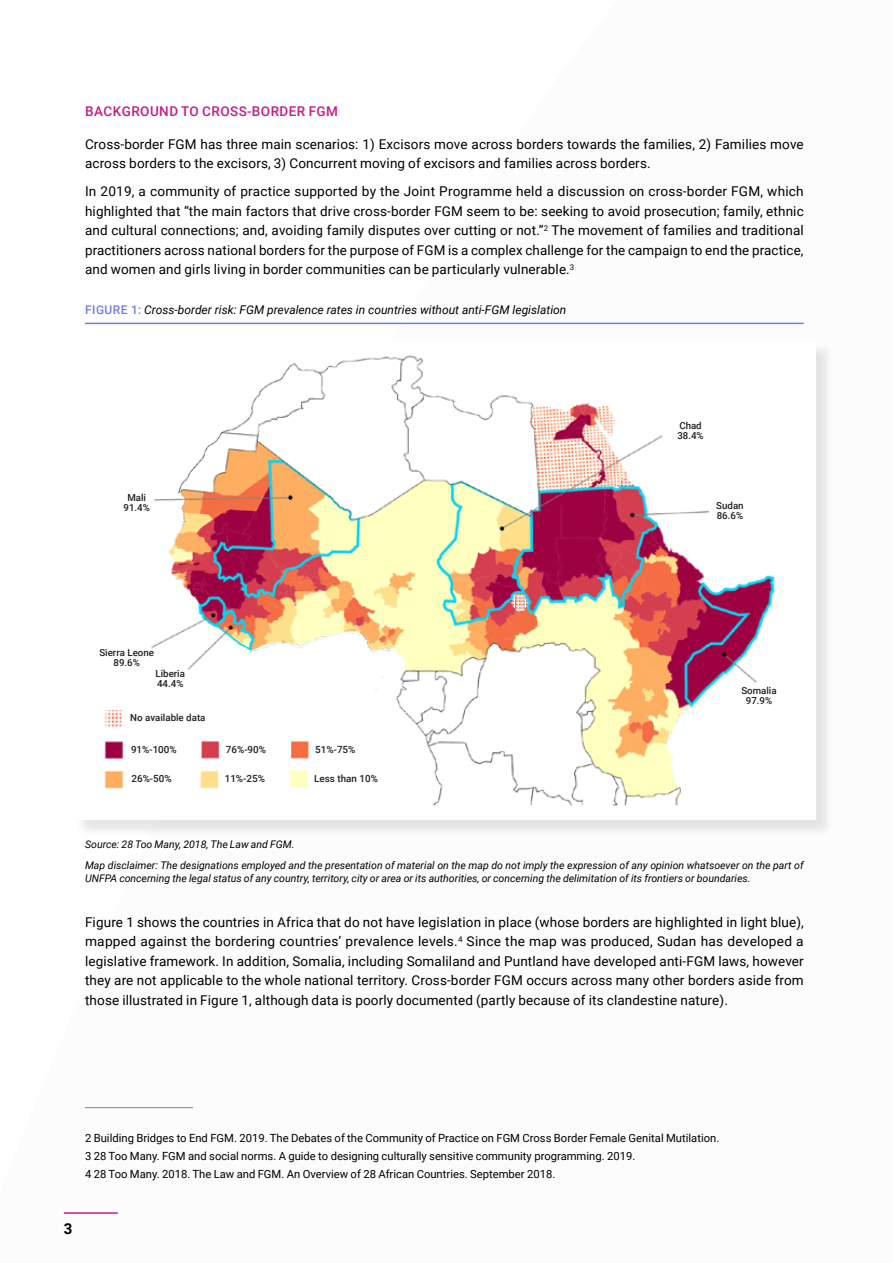
<style>
.page{position:relative;width:893px;height:1263px;background:#fff}
.page>*{position:absolute;margin:0;border:0;box-sizing:border-box;transform-origin:0 0}
.t1{font:700 15px "Roboto";color:#000}
.t2{font:13.5px/19.5px "Roboto";letter-spacing:.01em;color:#000;text-align:justify}
.t3{font:500 13.5px "Roboto";letter-spacing:.035em;color:#c61a89}
.t4{font:italic 12px "Roboto";color:#000}
.t5{font:11.25px/17.7px "Roboto";color:#000}
.t6{font:italic 10.5px/21.1px "Roboto";color:#000}
.t7{font:500 9.9px "Roboto";color:#231f20}
.t8{font:500 9.75px/9.9px "Roboto";color:#231f20;text-align:center}
.s1{font-weight:500;font-style:normal;color:#6e7de5}
</style>
<div class="page">
<hr style="left:64px;top:1212px;width:54px;height:2px;background:#c61a89">
<div style="left:75px;top:342px;width:759px;height:496px;background:#000;opacity:.1"></div>
<div style="left:73px;top:340px;width:743px;height:479px;background:#fff"></div>
<hr style="left:85px;top:323px;width:719px;height:1px;background:#6e7de5">
<hr style="left:85px;top:1107px;width:108px;height:1px;background:#808285">
<img style="left:104px;top:355px;width:671px;height:451px">
<div style="left:115px;top:492px;width:37px;height:27px;background:#fff"></div>
<div style="left:130px;top:740px;width:65px;height:15px;background:#fff"></div>
<div style="left:130px;top:706px;width:95px;height:24px;background:#fff"></div>
<div style="left:313px;top:768px;width:80px;height:16px;background:#fff"></div>
<div style="left:314px;top:740px;width:65px;height:15px;background:#fff"></div>
<div style="left:224px;top:768px;width:65px;height:16px;background:#fff"></div>
<div style="left:225px;top:740px;width:65px;height:15px;background:#fff"></div>
<div style="left:131px;top:768px;width:65px;height:16px;background:#fff"></div>
<div style="left:737px;top:684px;width:44px;height:24px;background:#fff"></div>
<div style="left:93px;top:650px;width:66px;height:24px;background:#fff"></div>
<div style="left:150px;top:667px;width:36px;height:24px;background:#fff"></div>
<div style="left:670px;top:419px;width:36px;height:24px;background:#fff"></div>
<div style="left:710px;top:499px;width:35px;height:24px;background:#fff"></div>
<p class="t3" style="left:85px;top:102px;width:254px">BACKGROUND TO CROSS-BORDER FGM</p>
<p class="t2" style="left:85px;top:134px;width:720px">Cross-border FGM has three main scenarios: 1) Excisors move across borders towards the families, 2) Families move across borders to the excisors, 3) Concurrent moving of excisors and families across borders.</p>
<p class="t2" style="left:85px;top:181px;width:720px">In 2019, a community of practice supported by the Joint Programme held a discussion on cross-border FGM, which highlighted that “the main factors that drive cross-border FGM seem to be: seeking to avoid prosecution; family, ethnic and cultural connections; and, avoiding family disputes over cutting or not.”<sup>2</sup> The movement of families and traditional practitioners across national borders for the purpose of FGM is a complex challenge for the campaign to end the practice, and women and girls living in border communities can be particularly vulnerable.<sup>3</sup></p>
<p class="t4" style="left:85px;top:301px;width:483px"><span class="s1">FIGURE 1:</span> Cross-border risk: FGM prevalence rates in countries without anti-FGM legislation</p>
<p class="t8" style="left:123px;top:492px;width:28px">Mali<br>91.4%</p>
<p class="t8" style="left:677px;top:420px;width:28px;text-align:left">Chad<br>38.4%</p>
<p class="t8" style="left:716px;top:500px;width:29px;text-align:left">Sudan<br>86.6%</p>
<p class="t8" style="left:99px;top:647px;width:56px">Sierra Leone<br>89.6%</p>
<p class="t8" style="left:155px;top:668px;width:31px;text-align:left">Liberia<br>44.4%</p>
<p class="t8" style="left:130px;top:712px;width:77px">No available data</p>
<p class="t7" style="left:131px;top:743px;width:47px">91%-100%</p>
<p class="t7" style="left:131px;top:771px;width:42px">26%-50%</p>
<p class="t7" style="left:226px;top:743px;width:42px">76%-90%</p>
<p class="t7" style="left:225px;top:771px;width:42px">11%-25%</p>
<p class="t7" style="left:315px;top:743px;width:42px">51%-75%</p>
<p class="t7" style="left:314px;top:771px;width:65px">Less than 10%</p>
<p class="t8" style="left:741px;top:685px;width:37px">Somalia<br>97.9%</p>
<p class="t6" style="left:85px;top:833px;width:720px">Source: 28 Too Many, 2018, The Law and FGM.<br>Map disclaimer: The designations employed and the presentation of material on the map do not imply the expression of any opinion whatsoever on the part of</p>
<p class="t6" style="left:85px;top:867px;width:667px">UNFPA concerning the legal status of any country, territory, city or area or its authorities, or concerning the delimitation of its frontiers or boundaries.</p>
<p class="t2" style="left:85px;top:912px;width:720px">Figure 1 shows the countries in Africa that do not have legislation in place (whose borders are highlighted in light blue), mapped against the bordering countries’ prevalence levels.<sup>4</sup> Since the map was produced, Sudan has developed a legislative framework. In addition, Somalia, including Somaliland and Puntland have developed anti-FGM laws, however they are not applicable to the whole national territory. Cross-border FGM occurs across many other borders aside from those illustrated in Figure 1, although data is poorly documented (partly because of its clandestine nature).</p>
<p class="t5" style="left:85px;top:1129px;width:636px">2 Building Bridges to End FGM. 2019. The Debates of the Community of Practice on FGM Cross Border Female Genital Mutilation.<br>3 28 Too Many. FGM and social norms. A guide to designing culturally sensitive community programming. 2019.<br>4 28 Too Many. 2018. The Law and FGM. An Overview of 28 African Countries. September 2018.</p>
<p class="t1" style="left:64px;top:1218px;width:10px">3</p>
</div>
